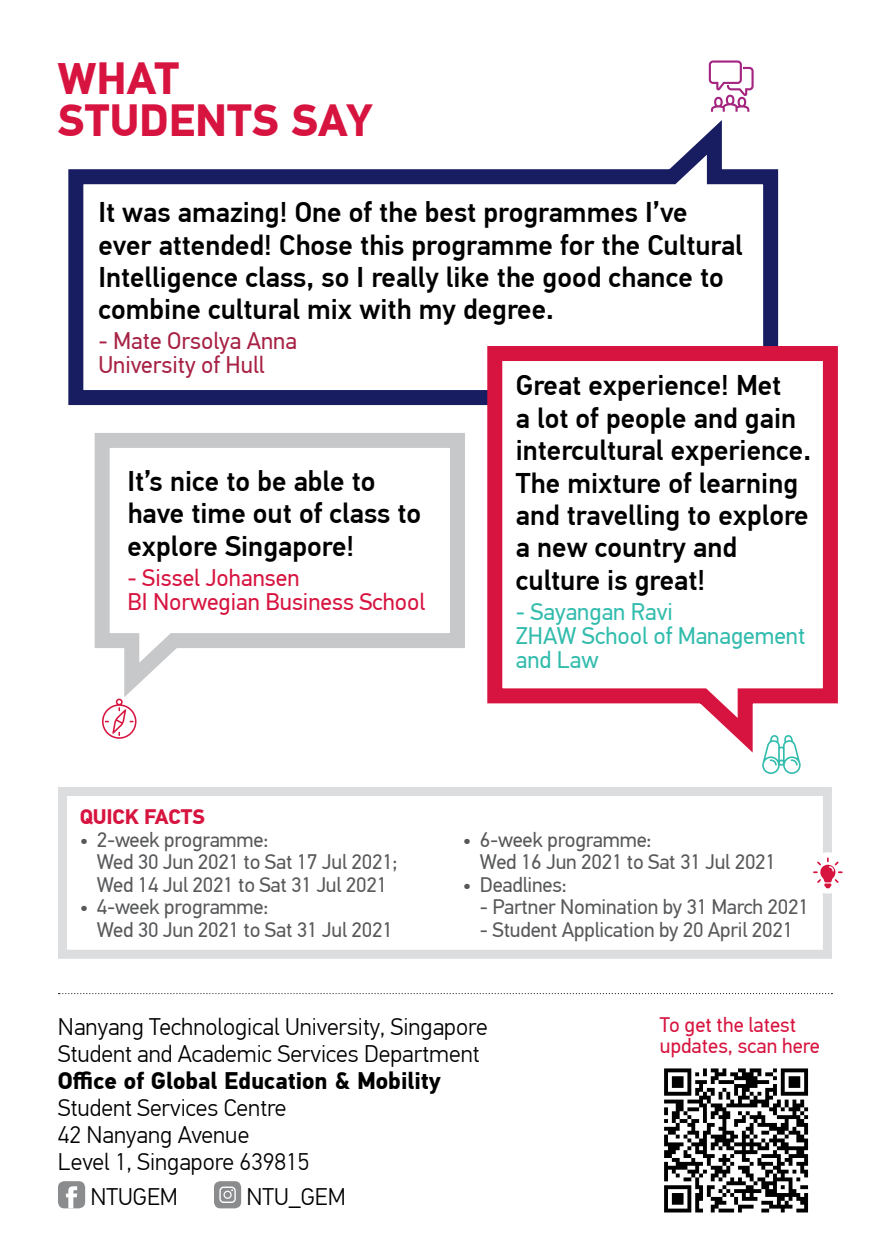
<style>
.page{position:relative;width:893px;height:1259px;background:#fff}
.page>*{position:absolute;margin:0;border:0;box-sizing:border-box;transform-origin:0 0}
.t1{font:700 45px/42px "PF Din Text Pro";color:#d7143f}
.t2{font:500 28.5px/32.4px "PF Din Text Pro";color:#000}
.t3{font:300 24px/27px "PF Din Text Pro";color:#000}
.t4{font:24px/24px "PF Din Text Pro";color:#32bcad}
.t5{font:24px/24px "PF Din Text Pro";color:#d7143f}
.t6{font:700 24px "PF Din Text Pro";color:#000}
.t7{font:24px/24px "PF Din Text Pro";color:#a72244}
.t8{font:21px/22.5px "PF Din Text Pro";letter-spacing:-.01em;color:#58595b}
.t9{font:21px/21px "PF Din Text Pro";color:#d7143f}
.t10{font:700 21px "PF Din Text Pro";letter-spacing:-.01em;color:#d7143f}
</style>
<div class="page">
<div style="left:58px;top:1181px;width:27px;height:27px;background:#8a8c8e;border-radius:6px"></div>
<svg style="left:66px;top:1186px;width:11px;height:22px"></svg>
<div style="left:214px;top:1181px;width:27px;height:27px;background:#8a8c8e;border-radius:6px"></div>
<svg style="left:219px;top:1186px;width:17px;height:17px"></svg>
<svg style="left:58px;top:993px;width:774px;height:1px"></svg>
<div style="left:58px;top:787px;width:774px;height:171px;border:9px solid #dcddde"></div>
<div style="left:807px;top:852px;width:41px;height:41px;background:#fff;border-radius:50%"></div>
<svg style="left:813px;top:857px;width:30px;height:31px"></svg>
<svg style="left:709px;top:60px;width:45px;height:43px"></svg>
<svg style="left:68px;top:103px;width:711px;height:303px"></svg>
<svg style="left:763px;top:770px;width:36px;height:4px"></svg>
<svg style="left:480px;top:338px;width:358px;height:432px"></svg>
<svg style="left:94px;top:433px;width:371px;height:264px"></svg>
<svg style="left:102px;top:698px;width:35px;height:41px"></svg>
<svg style="left:664px;top:1068px;width:144px;height:144px"></svg>
<h1 class="t1" style="left:58px;top:59px;width:316px">WHAT<br>STUDENTS SAY</h1>
<p class="t2" style="left:98px;top:197px;width:646px">It was amazing! One of the best programmes I’ve ever attended! Chose this programme for the Cultural Intelligence class, so I really like the good chance to combine cultural mix with my degree.</p>
<p class="t7" style="left:98px;top:329px;width:200px">- Mate Orsolya Anna<br>University of Hull</p>
<p class="t2" style="left:516px;top:370px;width:297px">Great experience! Met<br>a lot of people and gain intercultural experience.<br>The mixture of learning and travelling to explore a new country and culture is great!</p>
<p class="t4" style="left:516px;top:600px;width:291px">- Sayangan Ravi<br>ZHAW School of Management and Law</p>
<p class="t2" style="left:128px;top:465px;width:295px">It’s nice to be able to have time out of class to explore Singapore!</p>
<p class="t5" style="left:128px;top:566px;width:299px">- Sissel Johansen<br>BI Norwegian Business School</p>
<p class="t10" style="left:80px;top:804px;width:127px">QUICK FACTS</p>
<p class="t8" style="left:97px;top:828px;width:302px;text-indent:-17px">• 2-week programme:<br>Wed 30 Jun 2021 to Sat 17 Jul 2021;<br>Wed 14 Jul 2021 to Sat 31 Jul 2021</p>
<p class="t8" style="left:97px;top:896px;width:298px;text-indent:-17px">• 4-week programme:<br>Wed 30 Jun 2021 to Sat 31 Jul 2021</p>
<p class="t8" style="left:480px;top:828px;width:298px;text-indent:-17px">• 6-week programme:<br>Wed 16 Jun 2021 to Sat 31 Jul 2021</p>
<p class="t8" style="left:463px;top:873px;width:105px">• Deadlines:</p>
<p class="t8" style="left:480px;top:896px;width:330px">- Partner Nomination by 31 March 2021</p>
<p class="t8" style="left:480px;top:918px;width:315px">- Student Application by 20 April 2021</p>
<p class="t3" style="left:58px;top:1013px;width:431px">Nanyang Technological University, Singapore<br>Student and Academic Services Department</p>
<p class="t6" style="left:58px;top:1065px;width:384px">OFFICE OF GLOBAL EDUCATION &amp; MOBILITY</p>
<p class="t3" style="left:58px;top:1094px;width:253px">Student Services Centre<br>42 Nanyang Avenue<br>Level 1, Singapore 639815</p>
<p class="t3" style="left:91px;top:1184px;width:88px">NTUGEM</p>
<p class="t3" style="left:247px;top:1184px;width:97px">NTU_GEM</p>
<p class="t9" style="left:660px;top:1014px;width:161px">To get the latest updates, scan here</p>
</div>
